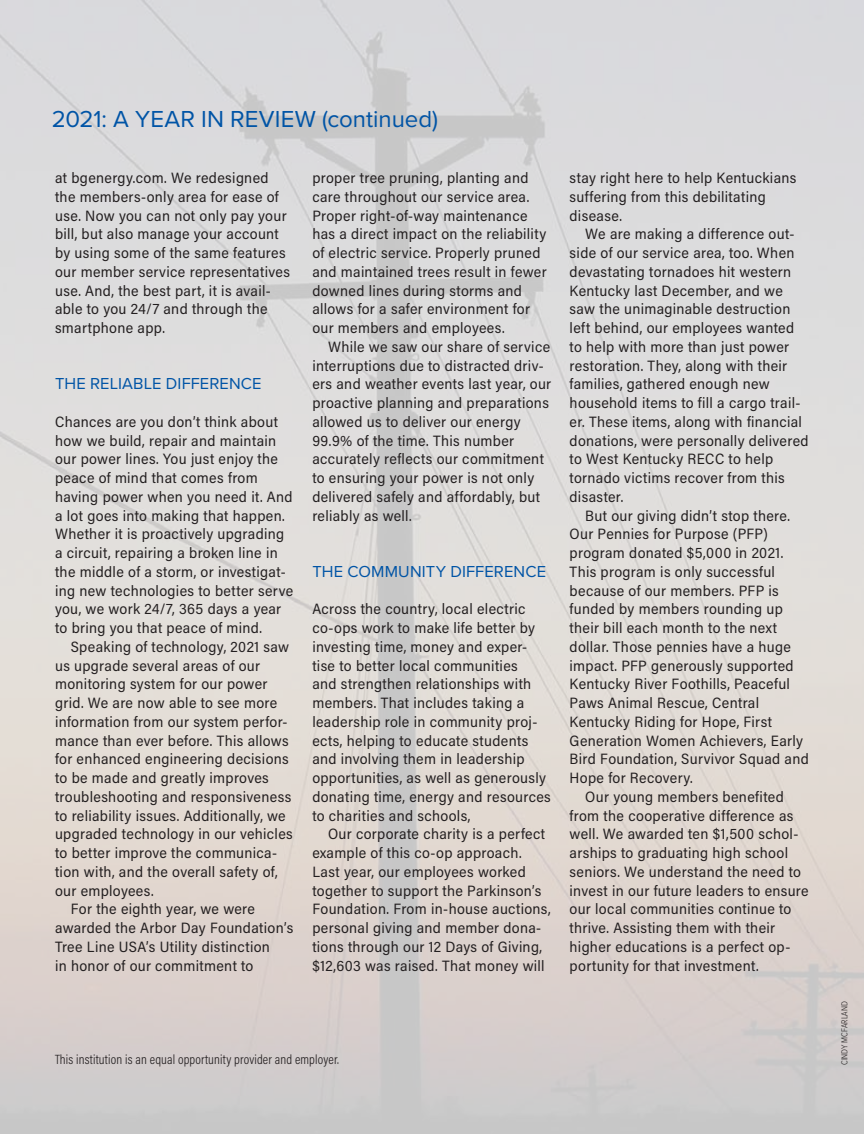
<style>
.page{position:relative;width:864px;height:1134px;background:#fff}
.page>*{position:absolute;margin:0;border:0;box-sizing:border-box;transform-origin:0 0}
.t1{font:24px "Proxima Nova";color:#0054a6}
.t2{font:16.5px "Proxima Nova";letter-spacing:.005em;color:#0054a6}
.t3{font:15px/18.8px "Acumin Pro Semi Cond";letter-spacing:.02em;color:#231f20}
.t4{font:300 13.5px "Acumin Pro Cond";letter-spacing:.01em;color:#231f20}
.t5{font:300 9px "Proxima Nova Cond";color:#231f20}
</style>
<div class="page">
<img style="left:0;top:0;width:864px;height:1134px">
<h1 class="t1" style="left:52px;top:101px;width:388px">2021: A YEAR IN REVIEW (continued)</h1>
<p class="t3" style="left:55px;top:168px;width:236px">at bgenergy.com. We redesigned the members-only area for ease of use. Now you can not only pay your bill, but also manage your account by using some of the same features our member service representatives use. And, the best part, it is avail&shy;able to you 24/7 and through the smartphone app.</p>
<p class="t2" style="left:55px;top:371px;width:208px">THE RELIABLE DIFFERENCE</p>
<p class="t3" style="left:55px;top:412px;width:240px">Chances are you don’t think about how we build, repair and maintain our power lines. You just enjoy the peace of mind that comes from having power when you need it. And a lot goes into making that happen.<br>Whether it is proactively upgrading a circuit, repairing a broken line in the middle of a storm, or investigat&shy;ing new technologies to better serve you, we work 24/7, 365 days a year to bring you that peace of mind.</p>
<p class="t3" style="left:71px;top:637px;width:220px">Speaking of technology, 2021 saw</p>
<p class="t3" style="left:55px;top:655px;width:206px">us upgrade several areas of our</p>
<p class="t3" style="left:55px;top:674px;width:214px">monitoring system for our power</p>
<p class="t3" style="left:55px;top:693px;width:224px">grid. We are now able to see more</p>
<p class="t3" style="left:55px;top:712px;width:234px">information from our system perfor-</p>
<p class="t3" style="left:55px;top:730px;width:235px">mance than ever before. This allows</p>
<p class="t3" style="left:55px;top:749px;width:235px">for enhanced engineering decisions</p>
<p class="t3" style="left:55px;top:768px;width:215px">to be made and greatly improves</p>
<p class="t3" style="left:55px;top:787px;width:238px">troubleshooting and responsiveness</p>
<p class="t3" style="left:55px;top:805px;width:232px">to reliability issues. Additionally, we</p>
<p class="t3" style="left:55px;top:824px;width:239px">upgraded technology in our vehicles</p>
<p class="t3" style="left:55px;top:843px;width:224px">to better improve the communica-</p>
<p class="t3" style="left:55px;top:862px;width:224px">tion with, and the overall safety of,</p>
<p class="t3" style="left:55px;top:880px;width:100px">our employees.</p>
<p class="t3" style="left:71px;top:899px;width:186px">For the eighth year, we were</p>
<p class="t3" style="left:55px;top:918px;width:240px">awarded the Arbor Day Foundation’s</p>
<p class="t3" style="left:55px;top:937px;width:216px">Tree Line USA’s Utility distinction</p>
<p class="t3" style="left:55px;top:955px;width:200px">in honor of our commitment to</p>
<p class="t3" style="left:312px;top:168px;width:236px">proper tree pruning, planting and care throughout our service area.<br>Proper right-of-way maintenance has a direct impact on the reliability of electric service. Properly pruned and maintained trees result in fewer downed lines during storms and allows for a safer environment for our members and employees.</p>
<p class="t3" style="left:312px;top:337px;width:240px;text-indent:16px">While we saw our share of service interruptions due to distracted driv&shy;ers and weather events last year, our proactive planning and preparations allowed us to deliver our energy 99.9% of the time. This number accurately reflects our commitment to ensuring your power is not only delivered safely and affordably, but reliably as well.</p>
<p class="t2" style="left:312px;top:559px;width:235px">THE COMMUNITY DIFFERENCE</p>
<p class="t3" style="left:312px;top:599px;width:240px">Across the country, local electric co-ops work to make life better by investing time, money and exper&shy;tise to better local communities<br>and strengthen relationships with members. That includes taking a leadership role in community proj&shy;ects, helping to educate students and involving them in leadership opportunities, as well as generously donating time, energy and resources to charities and schools,</p>
<p class="t3" style="left:312px;top:824px;width:240px;text-indent:16px">Our corporate charity is a perfect example of this co-op approach.<br>Last year, our employees worked together to support the Parkinson’s Foundation. From in-house auctions, personal giving and member dona&shy;tions through our 12 Days of Giving, $12,603 was raised. That money will</p>
<p class="t3" style="left:570px;top:168px;width:228px">stay right here to help Kentuckians suffering from this debilitating disease.</p>
<p class="t3" style="left:570px;top:224px;width:241px;text-indent:16px">We are making a difference out&shy;side of our service area, too. When devastating tornadoes hit western<br>Kentucky last December, and we saw the unimaginable destruction left behind, our employees wanted to help with more than just power restoration. They, along with their families, gathered enough new household items to fill a cargo trail&shy;er. These items, along with financial donations, were personally delivered to West Kentucky RECC to help tornado victims recover from this disaster.</p>
<p class="t3" style="left:585px;top:505px;width:206px">But our giving didn’t stop there.</p>
<p class="t3" style="left:570px;top:524px;width:200px">Our Pennies for Purpose (PFP)</p>
<p class="t3" style="left:570px;top:543px;width:215px">program donated $5,000 in 2021.</p>
<p class="t3" style="left:570px;top:562px;width:207px">This program is only successful</p>
<p class="t3" style="left:570px;top:580px;width:211px">because of our members. PFP is</p>
<p class="t3" style="left:570px;top:599px;width:215px">funded by members rounding up</p>
<p class="t3" style="left:570px;top:618px;width:209px">their bill each month to the next</p>
<p class="t3" style="left:570px;top:637px;width:223px">dollar. Those pennies have a huge</p>
<p class="t3" style="left:570px;top:655px;width:226px">impact. PFP generously supported</p>
<p class="t3" style="left:570px;top:674px;width:222px">Kentucky River Foothills, Peaceful</p>
<p class="t3" style="left:570px;top:693px;width:191px">Paws Animal Rescue, Central</p>
<p class="t3" style="left:570px;top:712px;width:204px">Kentucky Riding for Hope, First</p>
<p class="t3" style="left:570px;top:730px;width:235px">Generation Women Achievers, Early</p>
<p class="t3" style="left:570px;top:749px;width:241px">Bird Foundation, Survivor Squad and</p>
<p class="t3" style="left:570px;top:768px;width:125px">Hope for Recovery.</p>
<p class="t3" style="left:585px;top:787px;width:200px">Our young members benefited</p>
<p class="t3" style="left:570px;top:805px;width:225px">from the cooperative difference as</p>
<p class="t3" style="left:570px;top:824px;width:230px">well. We awarded ten $1,500 schol-</p>
<p class="t3" style="left:570px;top:843px;width:220px">arships to graduating high school</p>
<p class="t3" style="left:570px;top:862px;width:233px">seniors. We understand the need to</p>
<p class="t3" style="left:570px;top:880px;width:241px">invest in our future leaders to ensure</p>
<p class="t3" style="left:570px;top:899px;width:223px">our local communities continue to</p>
<p class="t3" style="left:570px;top:918px;width:207px">thrive. Assisting them with their</p>
<p class="t3" style="left:570px;top:937px;width:222px">higher educations is a perfect op-</p>
<p class="t3" style="left:570px;top:955px;width:190px">portunity for that investment.</p>
<p class="t4" style="left:55px;top:1051px;width:285px">This institution is an equal opportunity provider and employer.</p>
<p class="t5" style="left:838px;top:1065px;width:65px;rotate:-90deg">CINDY MCFARLAND</p>
</div>
